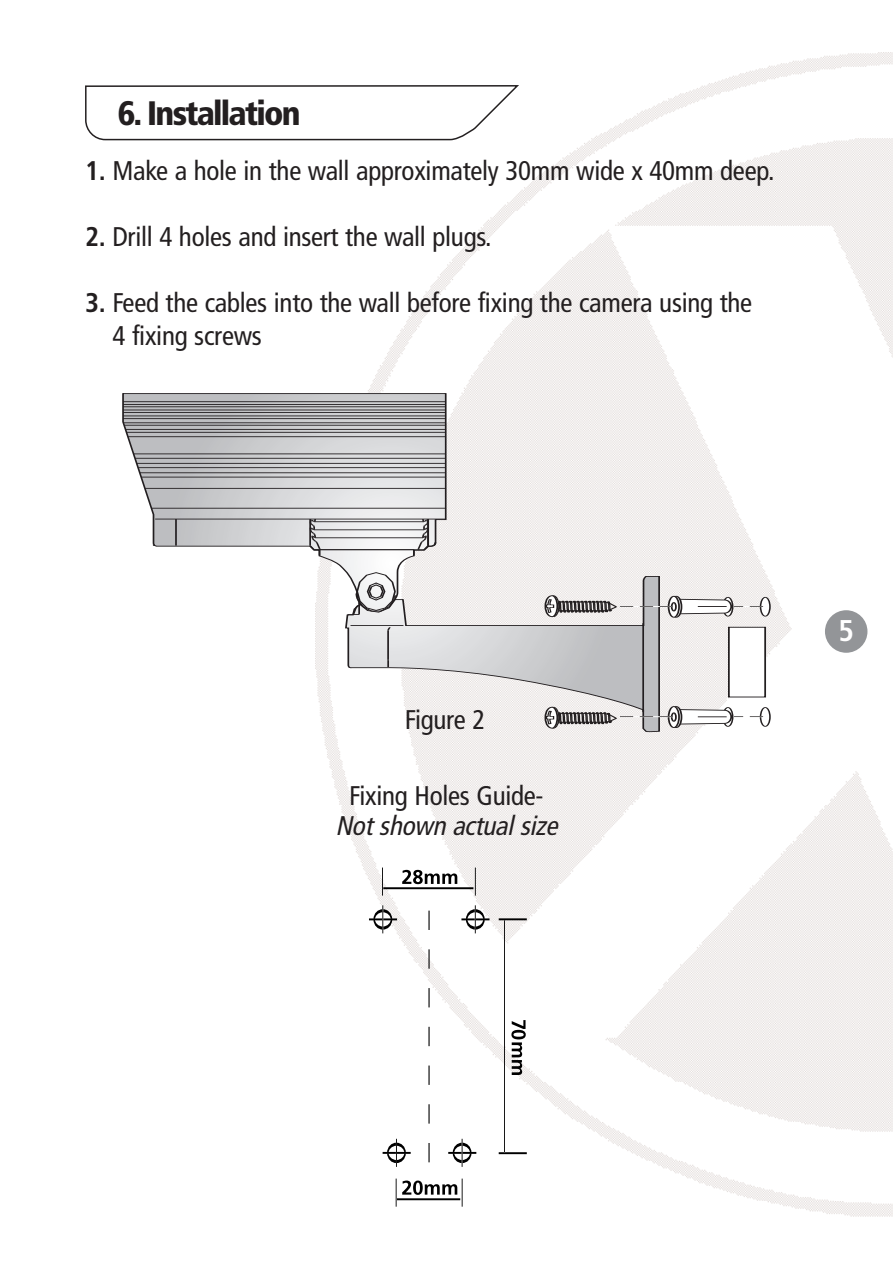
<style>
.page{position:relative;width:893px;height:1263px;background:#fff}
.page>*{position:absolute;margin:0;border:0;box-sizing:border-box;transform-origin:0 0}
.t1{font:900 condensed 33.9px "Frutiger";letter-spacing:-.05em;color:#231f20}
.t2{font:700 condensed 30px "Frutiger";color:#fff}
.t3{font:condensed 27px/33px "Frutiger";letter-spacing:-.01em;color:#231f20}
.t4{font:italic condensed 27px "Frutiger";color:#231f20}
.s1{font-weight:700}
</style>
<div class="page">
<img style="left:315px;top:93px;width:578px;height:1124px">
<svg style="left:85px;top:85px;width:434px;height:55px"></svg>
<svg style="left:122px;top:393px;width:539px;height:339px"></svg>
<hr style="left:315px;top:537px;width:108px;height:1px;background:#221e20">
<hr style="left:314px;top:529px;width:110px;height:1px;background:#221e20">
<hr style="left:314px;top:521px;width:110px;height:1px;background:#221e20">
<hr style="left:175px;top:519px;width:2px;height:27px;background:#221e20">
<svg style="left:151px;top:544px;width:6px;height:3px"></svg>
<hr style="left:319px;top:549px;width:95px;height:1px;background:#221e20">
<svg style="left:413px;top:520px;width:25px;height:35px"></svg>
<hr style="left:387px;top:631px;width:2px;height:29px;background:#221e20">
<svg style="left:308px;top:520px;width:13px;height:35px"></svg>
<svg style="left:347px;top:572px;width:51px;height:44px"></svg>
<svg style="left:386px;top:626px;width:6px;height:6px"></svg>
<svg style="left:387px;top:660px;width:2px;height:7px"></svg>
<hr style="left:155px;top:518px;width:291px;height:2px;background:#221e20">
<hr style="left:123px;top:401px;width:323px;height:1px;background:#221e20">
<hr style="left:123px;top:404px;width:323px;height:1px;background:#221e20">
<hr style="left:128px;top:436px;width:318px;height:1px;background:#221e20">
<hr style="left:127px;top:432px;width:319px;height:1px;background:#221e20">
<hr style="left:126px;top:429px;width:320px;height:1px;background:#221e20">
<hr style="left:124px;top:425px;width:322px;height:1px;background:#221e20">
<hr style="left:123px;top:418px;width:323px;height:1px;background:#221e20">
<hr style="left:123px;top:415px;width:323px;height:1px;background:#221e20">
<hr style="left:123px;top:412px;width:323px;height:1px;background:#221e20">
<hr style="left:123px;top:409px;width:323px;height:2px;background:#221e20">
<hr style="left:123px;top:406px;width:323px;height:1px;background:#221e20">
<hr style="left:124px;top:422px;width:322px;height:1px;background:#221e20">
<hr style="left:145px;top:488px;width:301px;height:1px;background:#221e20">
<hr style="left:152px;top:508px;width:294px;height:1px;background:#221e20">
<hr style="left:134px;top:453px;width:312px;height:1px;background:#221e20">
<hr style="left:135px;top:458px;width:311px;height:1px;background:#221e20">
<hr style="left:137px;top:463px;width:309px;height:1px;background:#221e20">
<hr style="left:138px;top:467px;width:308px;height:1px;background:#221e20">
<hr style="left:140px;top:472px;width:306px;height:1px;background:#221e20">
<hr style="left:141px;top:476px;width:305px;height:2px;background:#221e20">
<hr style="left:350px;top:625px;width:53px;height:1px;background:#221e20">
<hr style="left:643px;top:623px;width:1px;height:89px;background:#221e20">
<div style="left:723px;top:597px;width:10px;height:20px;border:1px solid #231f20;border-radius:50%"></div>
<div style="left:760px;top:597px;width:10px;height:19px;background:#fff;border-radius:50%"></div>
<div style="left:760px;top:597px;width:10px;height:20px;border:1px solid #231f20;border-radius:50%"></div>
<div style="left:723px;top:707px;width:10px;height:20px;border:1px solid #231f20;border-radius:50%"></div>
<div style="left:760px;top:707px;width:10px;height:19px;background:#fff;border-radius:50%"></div>
<div style="left:760px;top:707px;width:10px;height:20px;border:1px solid #231f20;border-radius:50%"></div>
<div style="left:729px;top:627px;width:36px;height:70px;background:#fff"></div>
<div style="left:728px;top:627px;width:38px;height:71px;border:1px solid #231f20"></div>
<div style="left:548px;top:707px;width:11px;height:21px;border:1px solid #231f20;border-radius:50%"></div>
<svg style="left:545px;top:707px;width:12px;height:21px"></svg>
<div style="left:545px;top:707px;width:13px;height:22px;border:1px solid #231f20;border-radius:50%"></div>
<div style="left:670px;top:706px;width:12px;height:22px;border:1px solid #231f20;border-radius:50%"></div>
<svg style="left:669px;top:706px;width:10px;height:21px"></svg>
<div style="left:668px;top:706px;width:12px;height:22px;border:1px solid #231f20;border-radius:50%"></div>
<div style="left:548px;top:595px;width:11px;height:22px;border:1px solid #231f20;border-radius:50%"></div>
<div style="left:545px;top:595px;width:13px;height:22px;border:1px solid #231f20;border-radius:50%"></div>
<div style="left:670px;top:596px;width:12px;height:22px;border:1px solid #231f20;border-radius:50%"></div>
<div style="left:668px;top:596px;width:12px;height:22px;border:1px solid #231f20;border-radius:50%"></div>
<svg style="left:546px;top:598px;width:217px;height:17px"></svg>
<svg style="left:546px;top:709px;width:217px;height:16px"></svg>
<svg style="left:369px;top:905px;width:28px;height:28px"></svg>
<svg style="left:461px;top:905px;width:29px;height:28px"></svg>
<svg style="left:383px;top:1139px;width:28px;height:28px"></svg>
<svg style="left:453px;top:1144px;width:18px;height:17px"></svg>
<div style="left:452px;top:1143px;width:20px;height:19px;border:2px solid #000;border-radius:50%"></div>
<svg style="left:448px;top:1152px;width:28px;height:1px"></svg>
<hr style="left:461px;top:1139px;width:2px;height:28px;background:#000">
<svg style="left:382px;top:867px;width:1px;height:29px"></svg>
<svg style="left:475px;top:867px;width:1px;height:29px"></svg>
<svg style="left:499px;top:919px;width:28px;height:1px"></svg>
<hr style="left:499px;top:1152px;width:28px;height:2px;background:#000">
<hr style="left:383px;top:887px;width:90px;height:2px;background:#000">
<hr style="left:395px;top:1178px;width:2px;height:29px;background:#000">
<hr style="left:461px;top:1178px;width:2px;height:29px;background:#000">
<hr style="left:397px;top:1198px;width:63px;height:2px;background:#000">
<hr style="left:504px;top:920px;width:1px;height:232px;background:#000">
<svg style="left:402px;top:870px;width:55px;height:14px"></svg>
<svg style="left:402px;top:1180px;width:55px;height:15px"></svg>
<svg style="left:511px;top:1020px;width:15px;height:55px"></svg>
<svg style="left:428px;top:911px;width:2px;height:254px"></svg>
<div style="left:825px;top:610px;width:42px;height:43px;background:#939598;border-radius:50%"></div>
<p class="t1" style="left:118px;top:99px;width:185px">6. Installation</p>
<p class="t3" style="left:85px;top:157px;width:691px"><span class="s1">1.</span> Make a hole in the wall approximately 30mm wide x 40mm deep.</p>
<p class="t3" style="left:85px;top:223px;width:408px"><span class="s1">2.</span> Drill 4 holes and insert the wall plugs.</p>
<p class="t3" style="left:113px;top:289px;width:641px;text-indent:-27px"><span class="s1">3.</span> Feed the cables into the wall before fixing the camera using the<br>4 fixing screws</p>
<p class="t3" style="left:405px;top:705px;width:82px">Figure 2</p>
<p class="t3" style="left:349px;top:781px;width:196px">Fixing Holes Guide-</p>
<p class="t4" style="left:335px;top:815px;width:229px">Notshown actualsize</p>
<p class="t2" style="left:838px;top:618px;width:17px">5</p>
</div>
